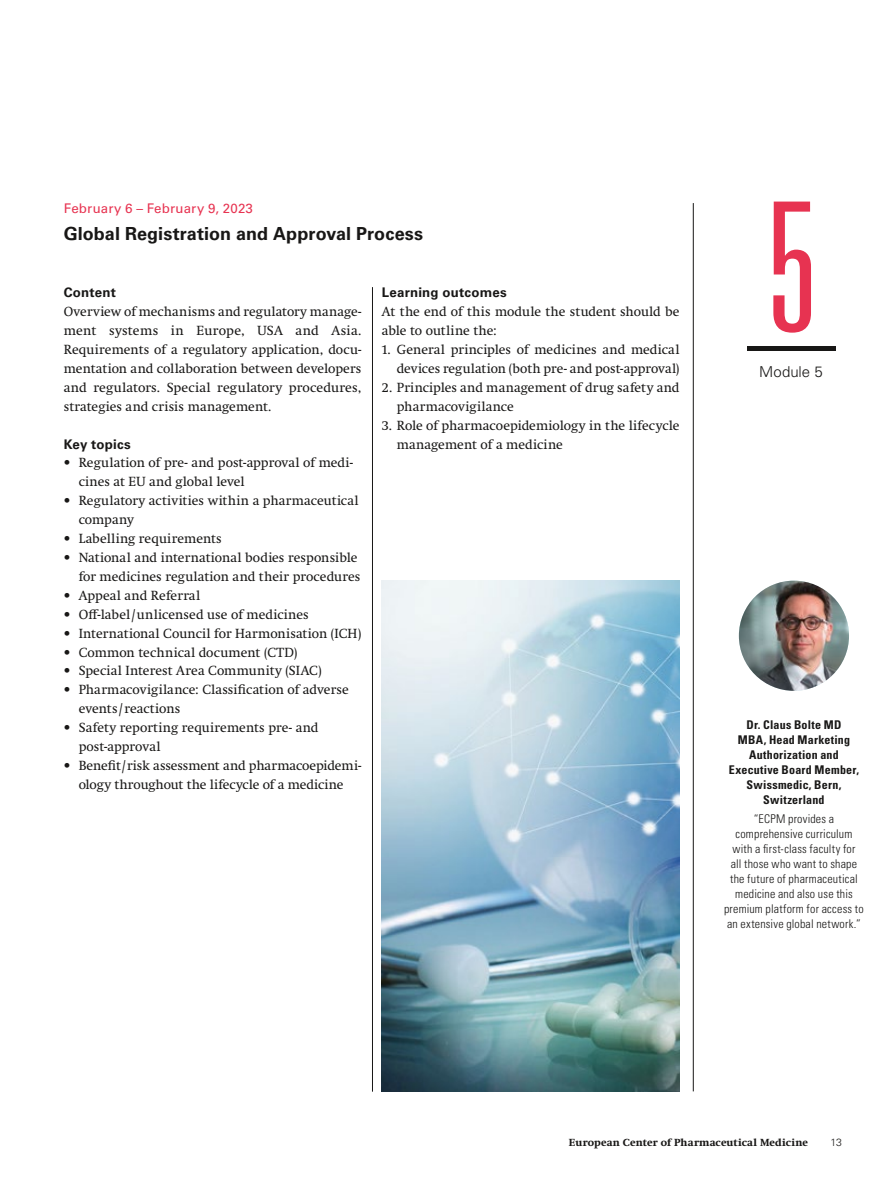
<style>
.page{position:relative;width:893px;height:1191px;background:#fff}
.page>*{position:absolute;margin:0;border:0;box-sizing:border-box;transform-origin:0 0}
.Module_Zahl{font:300 ultra-condensed 180px "Univers LT Std";color:#e73351}
.Titel_Modul{font:700 18px "Univers LT Std";letter-spacing:.005em;color:#181716}
.Module_Modul{font:300 15px "Univers LT Std";color:#181716}
.Fliesstext{font:13.5px/18.9px "Swift Neue LT Pro";letter-spacing:.005em;color:#181716}
.Zwischentitel_bold{font:700 13.35px "Univers LT Std";letter-spacing:.015em;color:#181716}
.Datum_Modul{font:13.35px "Univers LT Std";letter-spacing:.015em;color:#e73351}
.Marginal_Zitate{font:300 condensed 12px/15px "Univers LT Std";letter-spacing:.015em;color:#181716;text-align:center}
.Marginaltitel_schwar{font:700 condensed 12px/15px "Univers LT Std";letter-spacing:.02em;color:#181716;text-align:center}
.t1{font:700 10.5px "Swift Neue LT Pro";letter-spacing:.015em;color:#181716}
.t2{font:300 10.5px "Univers LT Std";color:#181716}
</style>
<div class="page">
<hr style="left:372px;top:287px;width:1px;height:804px;background:#181716">
<hr style="left:693px;top:203px;width:1px;height:888px;background:#181716">
<img style="left:382px;top:580px;width:297px;height:511px">
<div style="left:747px;top:346px;width:88px;height:5px;background:#181716"></div>
<img style="left:739px;top:580px;width:110px;height:111px;border-radius:55px">
<p class="Datum_Modul" style="left:64px;top:200px;width:191px">February 6 – February 9, 2023</p>
<p class="Titel_Modul" style="left:64px;top:223px;width:361px">Global Registration and Approval Process</p>
<p class="Zwischentitel_bold" style="left:64px;top:285px;width:54px">Content</p>
<p class="Fliesstext" style="left:64px;top:302px;width:299px;text-align:justify">Overview of mechanisms and regulatory manage&shy;ment systems in Europe, USA and Asia.<br>Requirements of a regulatory application, docu&shy;mentation and collaboration between developers and regulators. Special regulatory procedures, strategies and crisis management.</p>
<p class="Zwischentitel_bold" style="left:64px;top:436px;width:68px">Key topics</p>
<p class="Fliesstext" style="left:79px;top:453px;width:276px;text-indent:-15px">• Regulation of pre- and post-approval of medi&shy;cines at EU and global level</p>
<p class="Fliesstext" style="left:79px;top:491px;width:281px;text-indent:-15px">• Regulatory activities within a pharmaceutical company</p>
<p class="Fliesstext" style="left:64px;top:529px;width:160px">• Labelling requirements</p>
<p class="Fliesstext" style="left:64px;top:548px;width:298px;text-align:right">• National and international bodies responsible for medicines regulation and their procedures</p>
<p class="Fliesstext" style="left:64px;top:586px;width:138px">• Appeal and Referral</p>
<p class="Fliesstext" style="left:64px;top:604px;width:246px">• Off-label/unlicensed use of medicines</p>
<p class="Fliesstext" style="left:64px;top:623px;width:299px">• International Council for Harmonisation (ICH)</p>
<p class="Fliesstext" style="left:64px;top:642px;width:235px">• Common technical document (CTD)</p>
<p class="Fliesstext" style="left:64px;top:661px;width:259px">• Special Interest Area Community (SIAC)</p>
<p class="Fliesstext" style="left:79px;top:680px;width:272px;text-indent:-15px">• Pharmacovigilance: Classification of adverse events / reactions</p>
<p class="Fliesstext" style="left:79px;top:718px;width:241px;text-indent:-15px">• Safety reporting requirements pre- and post-approval</p>
<p class="Fliesstext" style="left:64px;top:756px;width:299px;text-align:center">• Benefit/risk assessment and pharmacoepidemi&shy;ology throughout the lifecycle of a medicine</p>
<p class="Zwischentitel_bold" style="left:382px;top:285px;width:126px">Learning outcomes</p>
<p class="Fliesstext" style="left:382px;top:302px;width:299px">At the end of this module the student should be able to outline the:</p>
<p class="Fliesstext" style="left:382px;top:340px;width:299px;text-align:right">1. General principles of medicines and medical devices regulation (both pre- and post-approval)</p>
<p class="Fliesstext" style="left:397px;top:378px;width:284px;text-indent:-15px">2. Principles and management of drug safety and pharmacovigilance</p>
<p class="Fliesstext" style="left:397px;top:415px;width:284px;text-indent:-15px">3. Role of pharmacoepidemiology in the lifecycle management of a medicine</p>
<p class="Module_Zahl" style="left:766px;top:174px;width:51px">5</p>
<p class="Module_Modul" style="left:759px;top:362px;width:65px">Module 5</p>
<p class="Marginaltitel_schwar" style="left:729px;top:717px;width:132px">Dr. Claus Bolte MD<br>MBA, Head Marketing<br>Authorization and<br>Executive Board Member,<br>Swissmedic, Bern,<br>Switzerland</p>
<p class="Marginal_Zitate" style="left:724px;top:811px;width:141px">“ECPM provides a comprehensive curriculum with a first-class faculty for<br>all those who want to shape the future of pharmaceutical medicine and also use this premium platform for access to an extensive global network.”</p>
<p class="t1" style="left:569px;top:1136px;width:241px">European Center of Pharmaceutical Medicine</p>
<p class="t2" style="left:830px;top:1136px;width:13px">13</p>
</div>
